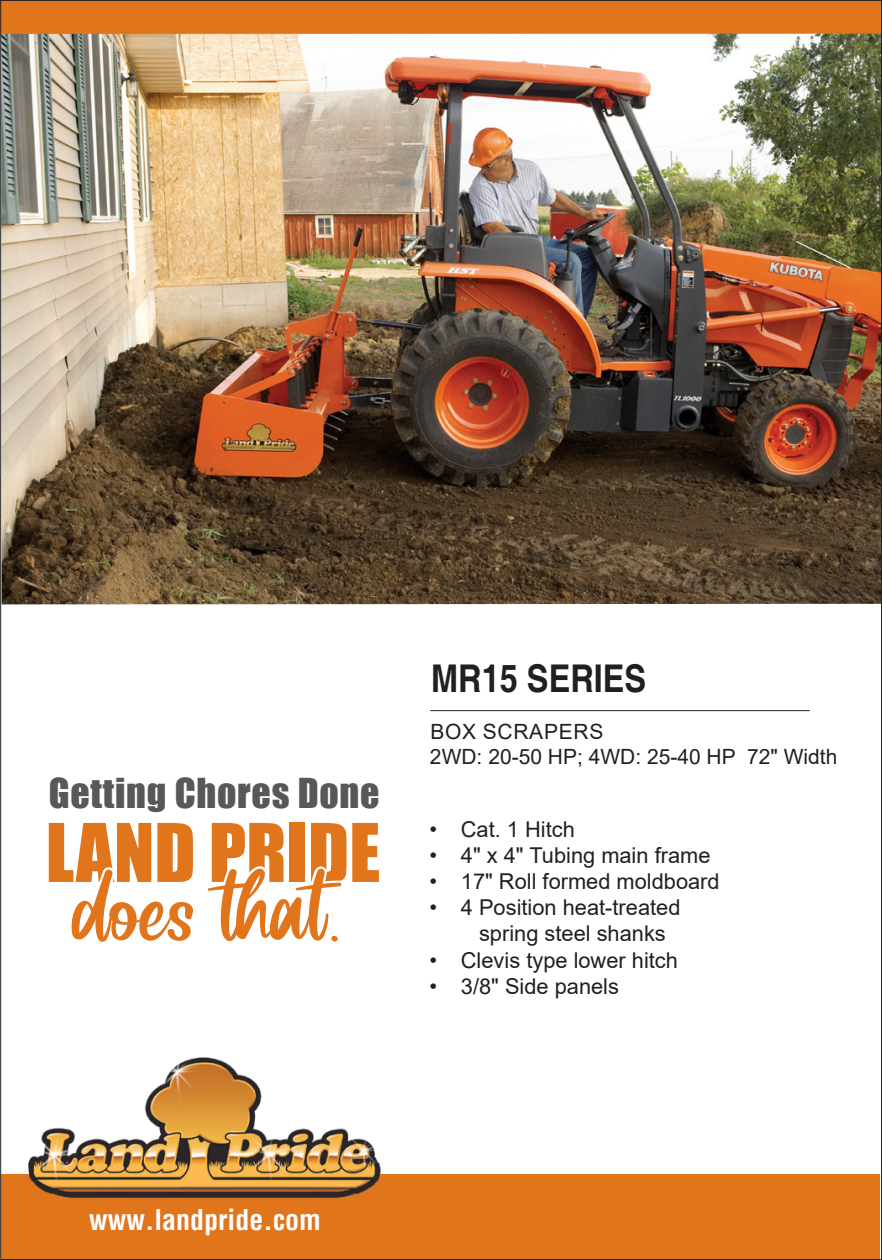
<style>
.page{position:relative;width:882px;height:1260px;background:#fff}
.page>*{position:absolute;margin:0;border:0;box-sizing:border-box;transform-origin:0 0}
.t1{font:700 38.15px "Helvetica";color:#231f20;scale:.85 1}
.t2{font:37.8px "Impact";letter-spacing:.02em;color:#57585a}
.t3{font:700 condensed 28px "Helvetica";color:#fff}
.Copy_Points{font:21.7px/26.2px "Arial";color:#231f20}
.t4{font:21px "Arial";color:#231f20}
.t5{font:21px "Arial";letter-spacing:.035em;color:#231f20}
</style>
<div class="page">
<div style="left:1px;top:1174px;width:878px;height:86px;background:#e0751c"></div>
<img style="left:28px;top:1057px;width:353px;height:141px">
<div style="left:0;top:0;width:882px;height:34px;background:#e0751c"></div>
<svg style="left:49px;top:823px;width:145px;height:119px"></svg>
<svg style="left:207px;top:823px;width:172px;height:119px"></svg>
<hr style="left:430px;top:710px;width:380px;height:1px;background:#231f20">
<img style="left:2px;top:34px;width:878px;height:570px">
<h2 class="t2" style="left:49px;top:764px;width:332px">Getting Chores Done</h2>
<p class="t1" style="left:431px;top:656px;width:255px">MR15 SERIES</p>
<p class="t5" style="left:430px;top:717px;width:175px">BOX SCRAPERS</p>
<p class="t4" style="left:430px;top:742px;width:409px">2WD: 20-50 HP; 4WD: 25-40 HP 72" Width</p>
<p class="Copy_Points" style="left:429px;top:816px;width:147px">• Cat. 1 Hitch</p>
<p class="Copy_Points" style="left:429px;top:842px;width:283px">• 4" x 4" Tubing main frame</p>
<p class="Copy_Points" style="left:429px;top:868px;width:292px">• 17" Roll formed moldboard</p>
<p class="Copy_Points" style="left:479px;top:894px;width:203px;text-indent:-50px">• 4 Position heat-treated spring steel shanks</p>
<p class="Copy_Points" style="left:429px;top:947px;width:250px">• Clevis type lower hitch</p>
<p class="Copy_Points" style="left:429px;top:973px;width:191px">• 3/8" Side panels</p>
<p class="t3" style="left:89px;top:1201px;width:233px">www.landpride.com</p>
</div>
